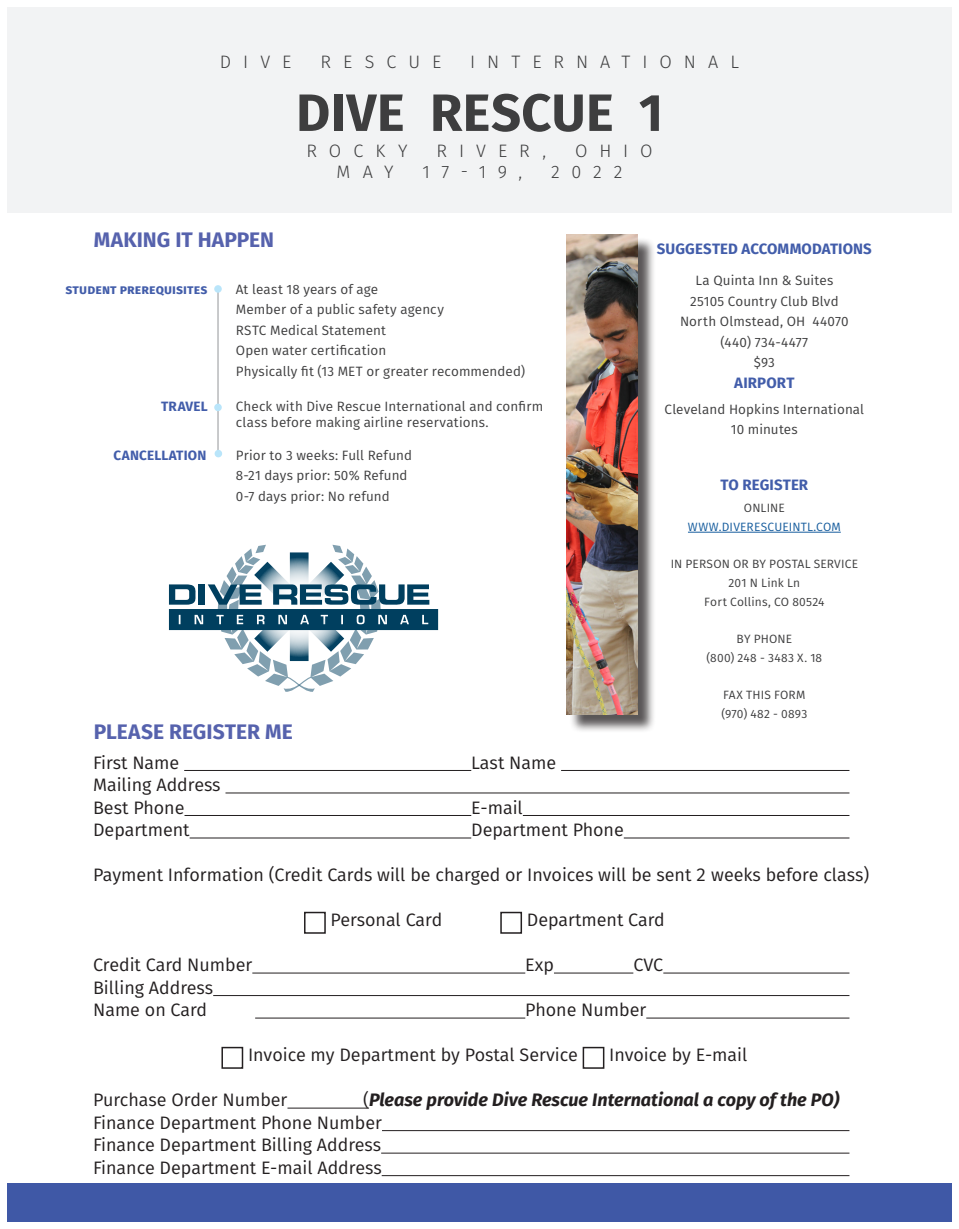
<style>
.page{position:relative;width:959px;height:1229px;background:#fff}
.page>*{position:absolute;margin:0;border:0;box-sizing:border-box;transform-origin:0 0}
.Name{font:700 52.5px "Fira Sans";letter-spacing:.005em;color:#3e3e3f}
.Title_1{font:700 21px "Fira Sans";color:#5662ad}
.Header_small{font:18px "Fira Sans";color:#231f20}
.Editorial_Designer{font:300 18px "Fira Sans";letter-spacing:.665em;color:#3e3e3f}
.t1{font:italic 700 18px "Fira Sans";color:#231f20}
.Title_1-2{font:700 15px "Fira Sans";letter-spacing:.01em;color:#425daa}
.Body_Text{font:13.5px/16.2px "Fira Sans";letter-spacing:.01em;color:#3e3e3f}
.Subtitle_2_-_9pts{font:700 13.5px "Fira Sans";letter-spacing:.01em;color:#425daa}
.Body_Text-2{font:13.5px "Fira Sans";letter-spacing:.035em;color:#3e3e3f}
.BT_8pts{font:12px "Fira Sans";letter-spacing:.015em;color:#3e3e3f}
.BT_8pts-2{font:12px "Fira Sans";letter-spacing:.015em;color:#175d9e}
.s1{font-weight:400;font-style:normal}
</style>
<div class="page">
<div style="left:7px;top:7px;width:944px;height:205px;background:#f2f3f4"></div>
<hr style="left:218px;top:289px;width:1px;height:164px;background:#939598">
<div style="left:214px;top:285px;width:8px;height:8px;background:#b9e5fa;border-radius:50%"></div>
<div style="left:215px;top:450px;width:7px;height:7px;background:#b9e5fa;border-radius:50%"></div>
<div style="left:214px;top:403px;width:8px;height:8px;background:#b9e5fa;border-radius:50%"></div>
<hr style="left:688px;top:532px;width:152px;height:1px;background:#175d9e">
<div style="left:7px;top:1183px;width:944px;height:38px;background:#3f58a6"></div>
<svg style="left:169px;top:545px;width:269px;height:147px"></svg>
<div style="left:569px;top:237px;width:86px;height:496px;background:#231f20;opacity:.75"></div>
<img style="left:567px;top:235px;width:70px;height:479px">
<hr style="left:184px;top:770px;width:287px;height:1px;background:#231f20">
<hr style="left:561px;top:770px;width:288px;height:1px;background:#231f20">
<hr style="left:225px;top:792px;width:624px;height:1px;background:#231f20">
<hr style="left:184px;top:815px;width:287px;height:1px;background:#231f20">
<hr style="left:523px;top:815px;width:326px;height:1px;background:#231f20">
<hr style="left:190px;top:837px;width:281px;height:1px;background:#231f20">
<hr style="left:623px;top:837px;width:226px;height:1px;background:#231f20">
<hr style="left:252px;top:972px;width:273px;height:1px;background:#231f20">
<hr style="left:554px;top:972px;width:79px;height:1px;background:#231f20">
<hr style="left:663px;top:972px;width:186px;height:1px;background:#231f20">
<hr style="left:213px;top:995px;width:636px;height:1px;background:#231f20">
<hr style="left:255px;top:1017px;width:270px;height:1px;background:#231f20">
<hr style="left:646px;top:1017px;width:203px;height:1px;background:#231f20">
<hr style="left:287px;top:1107px;width:82px;height:1px;background:#231f20">
<hr style="left:382px;top:1130px;width:467px;height:1px;background:#231f20">
<hr style="left:381px;top:1152px;width:468px;height:1px;background:#231f20">
<hr style="left:382px;top:1175px;width:467px;height:1px;background:#231f20">
<div style="left:304px;top:911px;width:22px;height:22px;border:2px solid #231f20"></div>
<div style="left:500px;top:911px;width:22px;height:22px;border:2px solid #231f20"></div>
<div style="left:221px;top:1046px;width:22px;height:22px;border:2px solid #231f20"></div>
<div style="left:582px;top:1046px;width:22px;height:22px;border:2px solid #231f20"></div>
<p class="Editorial_Designer" style="left:220px;top:49px;width:73px">DIVE</p>
<p class="Editorial_Designer" style="left:320px;top:49px;width:122px">RESCUE</p>
<p class="Editorial_Designer" style="left:470px;top:49px;width:270px">INTERNATIONAL</p>
<p class="Name" style="left:296px;top:68px;width:368px">DIVE RESCUE 1</p>
<p class="Editorial_Designer" style="left:306px;top:138px;width:103px">ROCKY</p>
<p class="Editorial_Designer" style="left:436px;top:138px;width:111px">RIVER,</p>
<p class="Editorial_Designer" style="left:575px;top:138px;width:79px">OHIO</p>
<p class="Editorial_Designer" style="left:336px;top:159px;width:59px">MAY</p>
<p class="Editorial_Designer" style="left:422px;top:159px;width:101px">17-19,</p>
<p class="Editorial_Designer" style="left:551px;top:159px;width:73px">2022</p>
<p class="Title_1" style="left:94px;top:222px;width:182px">MAKING IT HAPPEN</p>
<p class="Subtitle_2_-_9pts" style="left:65px;top:278px;width:144px">student prerequisites</p>
<p class="Body_Text" style="left:236px;top:281px;width:144px">At least 18 years of age</p>
<p class="Body_Text" style="left:236px;top:301px;width:209px">Member of a public safety agency</p>
<p class="Body_Text" style="left:236px;top:321px;width:152px">RSTC Medical Statement</p>
<p class="Body_Text" style="left:236px;top:342px;width:152px">Open water certifi cation</p>
<p class="Body_Text" style="left:236px;top:362px;width:291px">Physically fit (13 MET or greater recommended)</p>
<p class="Subtitle_2_-_9pts" style="left:161px;top:395px;width:48px">TRAVEL</p>
<p class="Body_Text" style="left:236px;top:398px;width:309px">Check with Dive Rescue International and confi rm class before making airline reservations.</p>
<p class="Subtitle_2_-_9pts" style="left:114px;top:444px;width:94px">CANCELLATION</p>
<p class="Body_Text" style="left:236px;top:447px;width:178px">Prior to 3 weeks: Full Refund</p>
<p class="Body_Text" style="left:236px;top:467px;width:173px">8-21 days prior: 50% Refund</p>
<p class="Body_Text" style="left:236px;top:488px;width:155px">0-7 days prior: No refund</p>
<p class="Title_1-2" style="left:657px;top:236px;width:216px">SUGGESTED ACCOMMODATIONS</p>
<p class="Body_Text" style="left:695px;top:272px;width:139px">La Quinta Inn &amp; Suites</p>
<p class="Body_Text" style="left:690px;top:292px;width:150px">25105 Country Club Blvd</p>
<p class="Body_Text" style="left:680px;top:313px;width:170px">North Olmstead, OH 44070</p>
<p class="Body_Text-2" style="left:720px;top:332px;width:89px">(440) 734-4477</p>
<p class="Body_Text" style="left:753px;top:354px;width:23px">$93</p>
<p class="Title_1-2" style="left:734px;top:370px;width:62px">AIRPORT</p>
<p class="Body_Text" style="left:664px;top:400px;width:201px">Cleveland Hopkins International</p>
<p class="Body_Text" style="left:730px;top:421px;width:68px">10 minutes</p>
<p class="Title_1-2" style="left:720px;top:472px;width:89px">TO REGISTER</p>
<p class="BT_8pts" style="left:744px;top:499px;width:42px">ONLINE</p>
<p class="BT_8pts-2" style="left:688px;top:518px;width:154px">WWW.DIVERESCUEINTL.COM</p>
<p class="BT_8pts" style="left:670px;top:555px;width:189px">IN PERSON OR BY POSTAL SERVICE</p>
<p class="BT_8pts" style="left:728px;top:574px;width:73px">201 N Link Ln</p>
<p class="BT_8pts" style="left:704px;top:592px;width:122px">Fort Collins, CO 80524</p>
<p class="BT_8pts" style="left:736px;top:630px;width:57px">BY PHONE</p>
<p class="BT_8pts" style="left:706px;top:648px;width:117px">(800) 248 - 3483 X. 18</p>
<p class="BT_8pts" style="left:723px;top:686px;width:84px">FAX THIS FORM</p>
<p class="BT_8pts" style="left:721px;top:704px;width:87px">(970) 482 - 0893</p>
<p class="Title_1" style="left:94px;top:714px;width:200px">PLEASE REGISTER ME</p>
<p class="Header_small" style="left:93px;top:749px;width:88px">First Name</p>
<p class="Header_small" style="left:471px;top:749px;width:86px">Last Name</p>
<p class="Header_small" style="left:93px;top:771px;width:129px">Mailing Address</p>
<p class="Header_small" style="left:93px;top:794px;width:93px">Best Phone</p>
<p class="Header_small" style="left:471px;top:794px;width:53px">E-mail</p>
<p class="Header_small" style="left:93px;top:816px;width:98px">Department</p>
<p class="Header_small" style="left:471px;top:816px;width:154px">Department Phone</p>
<p class="Header_small" style="left:93px;top:861px;width:777px">Payment Information (Credit Cards will be charged or Invoices will be sent 2 weeks before class)</p>
<p class="Header_small" style="left:330px;top:906px;width:113px">Personal Card</p>
<p class="Header_small" style="left:527px;top:906px;width:139px">Department Card</p>
<p class="Header_small" style="left:93px;top:951px;width:161px">Credit Card Number</p>
<p class="Header_small" style="left:525px;top:951px;width:30px">Exp</p>
<p class="Header_small" style="left:633px;top:951px;width:31px">CVC</p>
<p class="Header_small" style="left:93px;top:974px;width:122px">Billing Address</p>
<p class="Header_small" style="left:93px;top:996px;width:116px">Name on Card</p>
<p class="Header_small" style="left:525px;top:996px;width:122px">Phone Number</p>
<p class="Header_small" style="left:248px;top:1041px;width:331px">Invoice my Department by Postal Service</p>
<p class="Header_small" style="left:609px;top:1041px;width:140px">Invoice by E-mail</p>
<p class="Header_small" style="left:93px;top:1086px;width:196px">Purchase Order Number</p>
<p class="t1" style="left:363px;top:1084px;width:478px"><span class="s1">(</span>Please provide Dive Rescue International a copy of the PO)</p>
<p class="Header_small" style="left:93px;top:1109px;width:290px">Finance Department Phone Number</p>
<p class="Header_small" style="left:93px;top:1131px;width:289px">Finance Department Billing Address</p>
<p class="Header_small" style="left:93px;top:1154px;width:290px">Finance Department E-mail Address</p>
</div>
